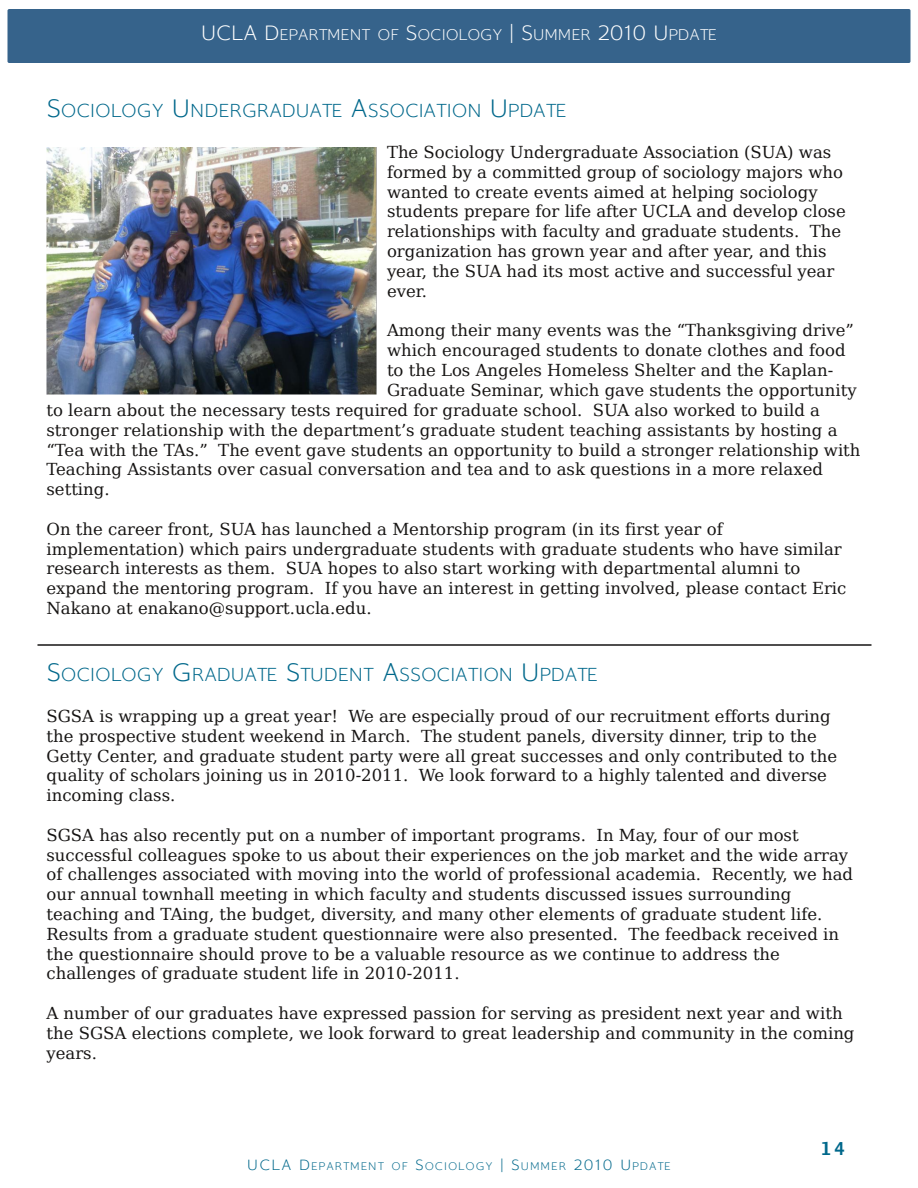
<style>
.page{position:relative;width:918px;height:1188px;background:#fff}
.page>*{position:absolute;margin:0;border:0;box-sizing:border-box;transform-origin:0 0}
.t1{font:19.05px "MP Dorset";letter-spacing:-.01em;color:#00688b}
.t2{font:700 18px "Lucida Sans Typewriter";color:#00688b}
.t3{font:16.5px/19.8px "Bitstream Vera Serif";color:#161413}
.t4{font:15.75px "MP Dorset";color:#fff}
.t5{font:11.25px "MP Dorset";letter-spacing:.09em;color:#00688b}
.s1{font-size:21px}
.s2{font-size:25.5px}
.s3{font-size:15px}
</style>
<div class="page">
<img style="left:46px;top:147px;width:330px;height:247px">
<hr style="left:37px;top:644px;width:835px;height:2px;background:#161413">
<div style="left:8px;top:9px;width:902px;height:54px;background:#36638b"></div>
<p class="t4" style="left:201px;top:28px;width:517px"><span class="s1">UCLA D</span>EPARTMENT OF <span class="s1">S</span>OCIOLOGY <span class="s1">| S</span>UMMER <span class="s1">2010 U</span>PDATE</p>
<p class="t1" style="left:46px;top:102px;width:521px"><span class="s2">S</span>OCIOLOGY <span class="s2">U</span>NDERGRADUATE <span class="s2">A</span>SSOCIATION <span class="s2">U</span>PDATE</p>
<p class="t3" style="left:387px;top:142px;width:460px">The Sociology Undergraduate Association (SUA) was formed by a committed group of sociology majors who wanted to create events aimed at helping sociology students prepare for life after UCLA and develop close relationships with faculty and graduate students. The organization has grown year and after year, and this year, the SUA had its most active and successful year ever.</p>
<p class="t3" style="left:387px;top:321px;width:471px">Among their many events was the “Thanksgiving drive” which encouraged students to donate clothes and food to the Los Angeles Homeless Shelter and the Kaplan-Graduate Seminar, which gave students the opportunity</p>
<p class="t3" style="left:46px;top:400px;width:816px">to learn about the necessary tests required for graduate school. SUA also worked to build a stronger relationship with the department’s graduate student teaching assistants by hosting a “Tea with the TAs.” The event gave students an opportunity to build a stronger relationship with Teaching Assistants over casual conversation and tea and to ask questions in a more relaxed setting.</p>
<p class="t3" style="left:46px;top:519px;width:801px">On the career front, SUA has launched a Mentorship program (in its first year of implementation) which pairs undergraduate students with graduate students who have similar research interests as them. SUA hopes to also start working with departmental alumni to expand the mentoring program. If you have an interest in getting involved, please contact Eric Nakano at enakano@support.ucla.edu.</p>
<p class="t1" style="left:46px;top:666px;width:553px"><span class="s2">S</span>OCIOLOGY <span class="s2">G</span>RADUATE <span class="s2">S</span>TUDENT <span class="s2">A</span>SSOCIATION <span class="s2">U</span>PDATE</p>
<p class="t3" style="left:46px;top:706px;width:792px">SGSA is wrapping up a great year! We are especially proud of our recruitment efforts during the prospective student weekend in March. The student panels, diversity dinner, trip to the Getty Center, and graduate student party were all great successes and only contributed to the quality of scholars joining us in 2010-2011. We look forward to a highly talented and diverse incoming class.</p>
<p class="t3" style="left:46px;top:825px;width:808px">SGSA has also recently put on a number of important programs. In May, four of our most successful colleagues spoke to us about their experiences on the job market and the wide array of challenges associated with moving into the world of professional academia. Recently, we had our annual townhall meeting in which faculty and students discussed issues surrounding teaching and TAing, the budget, diversity, and many other elements of graduate student life.<br>Results from a graduate student questionnaire were also presented. The feedback received in the questionnaire should prove to be a valuable resource as we continue to address the challenges of graduate student life in 2010-2011.</p>
<p class="t3" style="left:46px;top:1003px;width:810px">A number of our graduates have expressed passion for serving as president next year and with the SGSA elections complete, we look forward to great leadership and community in the coming years.</p>
<p class="t5" style="left:247px;top:1161px;width:425px"><span class="s3">UCLA D</span>EPARTMENT OF <span class="s3">S</span>OCIOLOGY <span class="s3">| S</span>UMMER <span class="s3">2010 U</span>PDATE</p>
<p class="t2" style="left:820px;top:1138px;width:28px">14</p>
</div>
